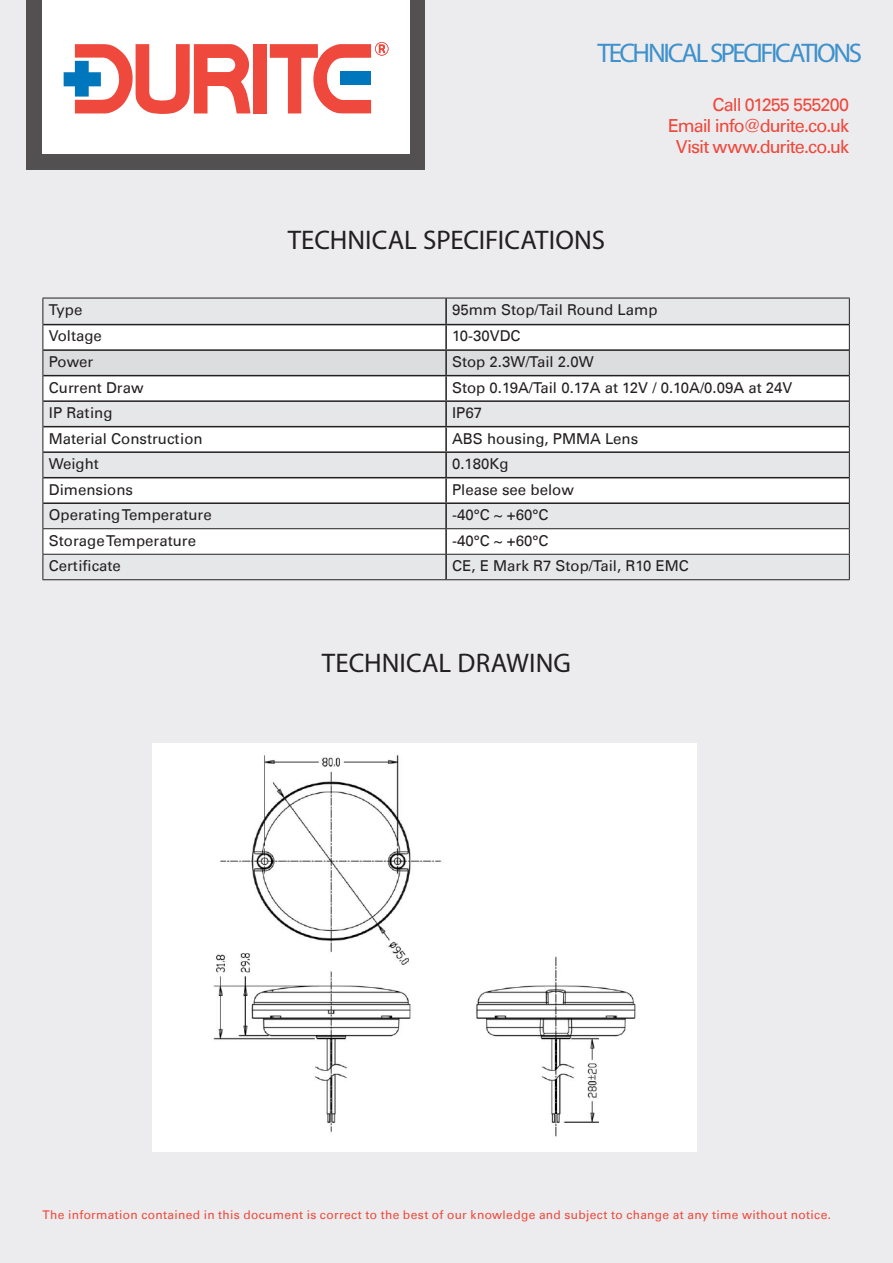
<style>
.page{position:relative;width:893px;height:1263px;background:#ececee}
.page>*{position:absolute;margin:0;border:0;box-sizing:border-box;transform-origin:0 0}
.t1{font:27px "Myriad Pro";color:#231f20}
.t2{font:27px "Myriad Pro";letter-spacing:-.085em;color:#3e91cc}
.t3{font:18px "Univers Com 55 Roman";letter-spacing:-.05em;color:#ef483c}
.t4{font:15px "Univers Com 55 Roman";color:#231f20}
.t5{font:12px "Univers Com 55 Roman";letter-spacing:.03em;color:#ef483c}
</style>
<div class="page">
<div style="left:27px;top:0;width:398px;height:169px;background:#535051"></div>
<div style="left:42px;top:0;width:367px;height:154px;background:#fff"></div>
<div style="left:253px;top:44px;width:13px;height:69px;background:#ef483c"></div>
<svg style="left:270px;top:42px;width:118px;height:71px"></svg>
<svg style="left:64px;top:44px;width:187px;height:70px"></svg>
<svg style="left:43px;top:298px;width:807px;height:281px"></svg>
<hr style="left:43px;top:579px;width:403px;height:1px;background:#231f20">
<hr style="left:446px;top:579px;width:404px;height:1px;background:#231f20">
<img style="left:153px;top:743px;width:544px;height:409px">
<p class="t2" style="left:597px;top:36px;width:266px">TECHNICAL SPECIFICATIONS</p>
<p class="t1" style="left:288px;top:224px;width:319px">TECHNICAL SPECIFICATIONS</p>
<p class="t3" style="left:713px;top:94px;width:138px">Call 01255 555200</p>
<p class="t3" style="left:668px;top:115px;width:183px">Email info@durite.co.uk</p>
<p class="t3" style="left:676px;top:136px;width:175px">Visit www.durite.co.uk</p>
<p class="t4" style="left:49px;top:301px;width:35px">Type</p>
<p class="t4" style="left:452px;top:301px;width:207px">95mm Stop/Tail Round Lamp</p>
<p class="t4" style="left:49px;top:327px;width:55px">Voltage</p>
<p class="t4" style="left:452px;top:327px;width:70px">10-30VDC</p>
<p class="t4" style="left:49px;top:353px;width:46px">Power</p>
<p class="t4" style="left:452px;top:353px;width:143px">Stop 2.3W/Tail 2.0W</p>
<p class="t4" style="left:49px;top:378px;width:96px">Current Draw</p>
<p class="t4" style="left:452px;top:378px;width:342px">Stop 0.19A/Tail 0.17A at 12V / 0.10A/0.09A at 24V</p>
<p class="t4" style="left:49px;top:404px;width:65px">IP Rating</p>
<p class="t4" style="left:452px;top:404px;width:32px">IP67</p>
<p class="t4" style="left:49px;top:429px;width:155px">Material Construction</p>
<p class="t4" style="left:452px;top:429px;width:188px">ABS housing, PMMA Lens</p>
<p class="t4" style="left:49px;top:455px;width:52px">Weight</p>
<p class="t4" style="left:452px;top:455px;width:58px">0.180Kg</p>
<p class="t4" style="left:49px;top:480px;width:86px">Dimensions</p>
<p class="t4" style="left:452px;top:480px;width:123px">Please see below</p>
<p class="t4" style="left:49px;top:506px;width:164px">Operating Temperature</p>
<p class="t4" style="left:452px;top:506px;width:98px">-40°C ~ +60°C</p>
<p class="t4" style="left:49px;top:531px;width:149px">Storage Temperature</p>
<p class="t4" style="left:452px;top:531px;width:98px">-40°C ~ +60°C</p>
<p class="t4" style="left:49px;top:557px;width:74px">Certificate</p>
<p class="t4" style="left:452px;top:557px;width:238px">CE, E Mark R7 Stop/Tail, R10 EMC</p>
<p class="t1" style="left:322px;top:646px;width:250px">TECHNICAL DRAWING</p>
<p class="t5" style="left:43px;top:1208px;width:790px">The information contained in this document is correct to the best of our knowledge and subject to change at any time without notice.</p>
</div>
